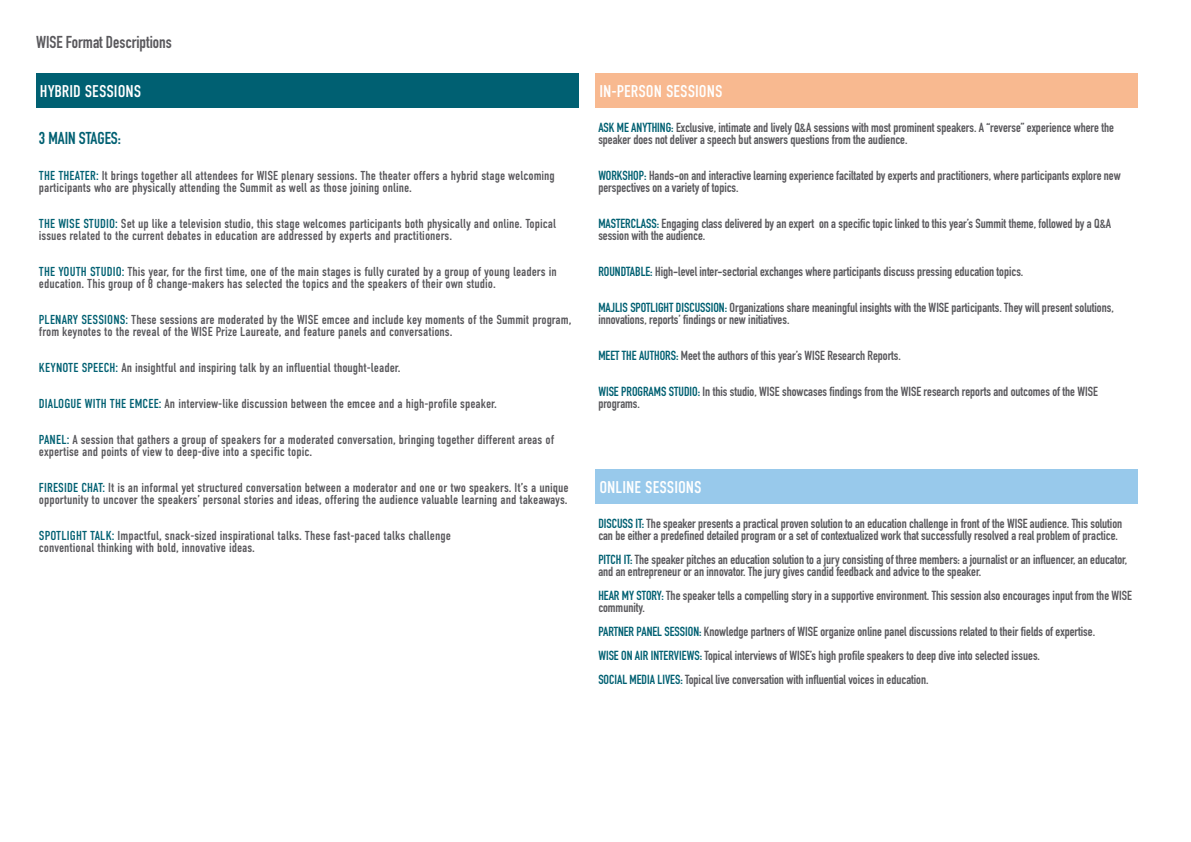
<style>
.page{position:relative;width:1191px;height:842px;background:#fff}
.page>*{position:absolute;margin:0;border:0;box-sizing:border-box;transform-origin:0 0}
.t1{font:17px "DIN Condensed";color:#fff}
.t2{font:700 17px "DIN Condensed";color:#59585c}
.t3{font:700 17px "DIN Condensed";color:#006072}
.t4{font:700 13px/12px "DIN Condensed";color:#59585c}
.t5{font:13px/12px "DIN Condensed";color:#59585c}
.s1{color:#006072}
</style>
<div class="page">
<div style="left:36px;top:73px;width:542px;height:35px;background:#006072"></div>
<div style="left:595px;top:73px;width:543px;height:35px;background:#f8b990"></div>
<div style="left:595px;top:469px;width:543px;height:35px;background:#98c9eb"></div>
<h1 class="t2" style="left:36px;top:31px;width:137px">WISE Format Descriptions</h1>
<h1 class="t1" style="left:40px;top:82px;width:103px">HYBRID SESSIONS</h1>
<h1 class="t1" style="left:599px;top:82px;width:125px">IN-PERSON SESSIONS</h1>
<h1 class="t3" style="left:39px;top:127px;width:84px">3 MAIN STAGES:</h1>
<p class="t5" style="left:39px;top:170px;width:517px"><span class="s1">THE THEATER:</span> It brings together all attendees for WISE plenary sessions. The theater offers a hybrid stage welcoming participants who are physically attending the Summit as well as those joining online.</p>
<p class="t5" style="left:39px;top:218px;width:519px"><span class="s1">THE WISE STUDIO:</span> Set up like a television studio, this stage welcomes participants both physically and online. Topical issues related to the current debates in education are addressed by experts and practitioners.</p>
<p class="t5" style="left:39px;top:266px;width:519px"><span class="s1">THE YOUTH STUDIO:</span> This year, for the first time, one of the main stages is fully curated by a group of young leaders in education. This group of 8 change-makers has selected the topics and the speakers of their own studio.</p>
<p class="t5" style="left:39px;top:314px;width:534px"><span class="s1">PLENARY SESSIONS:</span> These sessions are moderated by the WISE emcee and include key moments of the Summit program, from keynotes to the reveal of the WISE Prize Laureate, and feature panels and conversations.</p>
<p class="t5" style="left:39px;top:362px;width:363px"><span class="s1">KEYNOTE SPEECH:</span> An insightful and inspiring talk by an influential thought-leader.</p>
<p class="t5" style="left:39px;top:398px;width:459px"><span class="s1">DIALOGUE WITH THE EMCEE:</span> An interview-like discussion between the emcee and a high-profile speaker.</p>
<p class="t5" style="left:39px;top:434px;width:517px"><span class="s1">PANEL:</span> A session that gathers a group of speakers for a moderated conversation, bringing together different areas of expertise and points of view to deep-dive into a specific topic.</p>
<p class="t5" style="left:39px;top:482px;width:531px"><span class="s1">FIRESIDE CHAT:</span> It is an informal yet structured conversation between a moderator and one or two speakers. It’s a unique opportunity to uncover the speakers’ personal stories and ideas, offering the audience valuable learning and takeaways.</p>
<p class="t5" style="left:39px;top:530px;width:413px"><span class="s1">SPOTLIGHT TALK:</span> Impactful, snack-sized inspirational talks. These fast-paced talks challenge conventional thinking with bold, innovative ideas.</p>
<p class="t4" style="left:598px;top:121px;width:517px"><span class="s1">ASK ME ANYTHING:</span> Exclusive, intimate and lively Q&amp;A sessions with most prominent speakers. A “reverse” experience where the speaker does not deliver a speech but answers questions from the audience.</p>
<p class="t4" style="left:598px;top:169px;width:524px"><span class="s1">WORKSHOP:</span> Hands-on and interactive learning experience faciltated by experts and practitioners, where participants explore new perspectives on a variety of topics.</p>
<p class="t4" style="left:598px;top:217px;width:514px"><span class="s1">MASTERCLASS:</span> Engaging class delivered by an expert on a specific topic linked to this year’s Summit theme, followed by a Q&amp;A session with the audience.</p>
<p class="t4" style="left:598px;top:265px;width:426px"><span class="s1">ROUNDTABLE:</span> High-level inter-sectorial exchanges where participants discuss pressing education topics.</p>
<p class="t4" style="left:598px;top:301px;width:517px"><span class="s1">MAJLIS SPOTLIGHT DISCUSSION:</span> Organizations share meaningful insights with the WISE participants. They will present solutions, innovations, reports’ findings or new initiatives.</p>
<p class="t4" style="left:598px;top:349px;width:304px"><span class="s1">MEET THE AUTHORS:</span> Meet the authors of this year’s WISE Research Reports.</p>
<p class="t4" style="left:598px;top:385px;width:501px"><span class="s1">WISE PROGRAMS STUDIO:</span> In this studio, WISE showcases findings from the WISE research reports and outcomes of the WISE programs.</p>
<h1 class="t1" style="left:599px;top:478px;width:104px">ONLINE SESSIONS</h1>
<p class="t4" style="left:598px;top:517px;width:525px"><span class="s1">DISCUSS IT:</span> The speaker presents a practical proven solution to an education challenge in front of the WISE audience. This solution can be either a predefined detailed program or a set of contextualized work that successfully resolved a real problem of practice.</p>
<p class="t4" style="left:598px;top:553px;width:530px"><span class="s1">PITCH IT:</span> The speaker pitches an education solution to a jury consisting of three members: a journalist or an influencer, an educator, and an entrepreneur or an innovator. The jury gives candid feedback and advice to the speaker.</p>
<p class="t4" style="left:598px;top:589px;width:535px"><span class="s1">HEAR MY STORY:</span> The speaker tells a compelling story in a supportive environment. This session also encourages input from the WISE community.</p>
<p class="t4" style="left:598px;top:619px;width:498px;line-height:24px"><span class="s1">PARTNER PANEL SESSION:</span> Knowledge partners of WISE organize online panel discussions related to their fields of expertise.<br><span class="s1">WISE ON AIR INTERVIEWS:</span> Topical interviews of WISE’s high profile speakers to deep dive into selected issues.<br><span class="s1">SOCIAL MEDIA LIVES:</span> Topical live conversation with influential voices in education.</p>
</div>
